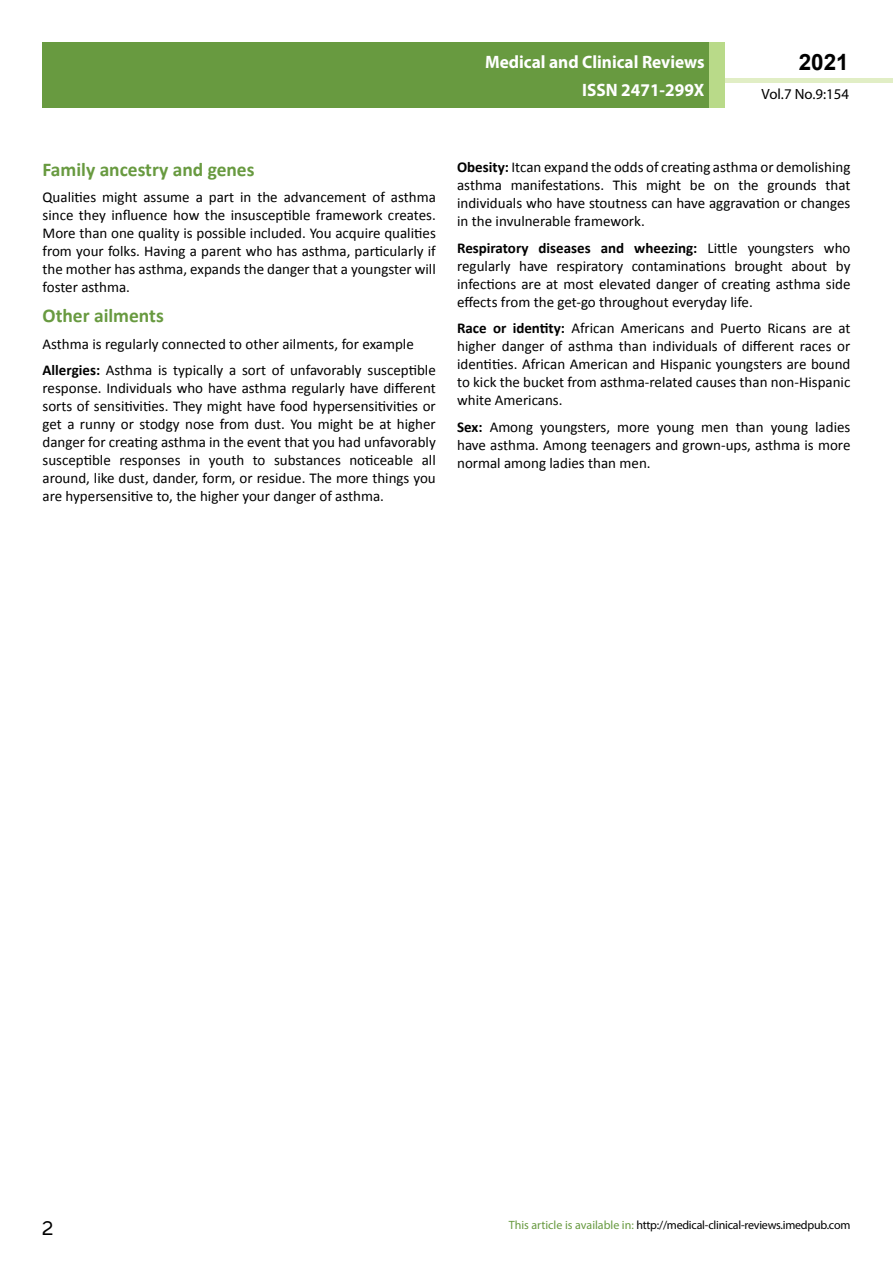
<style>
.page{position:relative;width:893px;height:1263px;background:#fff}
.page>*{position:absolute;margin:0;border:0;box-sizing:border-box;transform-origin:0 0}
.t1{font:25.5px "Tunga";color:#000}
.t2{font:700 22.5px "Arial";color:#000}
.t3{font:700 19.5px "Calibri";color:#689a40}
.t4{font:700 18px/21.6px "Myriad Pro";color:#fff;text-align:right;scale:.96 1}
.t5{font:15px/18px "Calibri";color:#000;text-align:justify}
.t6{font:14.85px "Myriad Pro";color:#000}
.t7{font:12px "Myriad Pro";letter-spacing:-.02em;color:#000}
.s1{font-weight:700}
.s2{color:#689a40}
</style>
<div class="page">
<hr style="left:725px;top:78px;width:168px;height:4px;background:#e1eec5">
<div style="left:43px;top:42px;width:666px;height:66px;background:#689a40"></div>
<div style="left:709px;top:42px;width:16px;height:66px;background:#b9da89"></div>
<p class="t4" style="left:517px;top:53px;width:198px">ARCHIVOS DE MEDICINA<br>ISSN 1698-9465</p>
<h2 class="t2" style="left:799px;top:47px;width:52px">2021</h2>
<p class="t4" style="left:485px;top:47px;width:230px;line-height:28px">Medical and Clinical Reviews<br>ISSN 2471-299X</p>
<p class="t6" style="left:762px;top:84px;width:89px">Vol.7 No.9:154</p>
<h3 class="t3" style="left:43px;top:157px;width:214px">Family ancestry and genes</h3>
<p class="t5" style="left:43px;top:188px;width:395px">Qualities might assume a part in the advancement of asthma since they influence how the insusceptible framework creates.<br>More than one quality is possible included. You acquire qualities from your folks. Having a parent who has asthma, particularly if the mother has asthma, expands the danger that a youngster will foster asthma.</p>
<h3 class="t3" style="left:43px;top:303px;width:123px">Other ailments</h3>
<p class="t5" style="left:43px;top:331px;width:395px;line-height:26.5px">Asthma is regularly connected to other ailments, for example<br><span class="s1">Allergies:</span> Asthma is typically a sort of unfavorably susceptible</p>
<p class="t5" style="left:43px;top:379px;width:395px">response. Individuals who have asthma regularly have different sorts of sensitivities. They might have food hypersensitivities or get a runny or stodgy nose from dust. You might be at higher danger for creating asthma in the event that you had unfavorably susceptible responses in youth to substances noticeable all around, like dust, dander, form, or residue. The more things you are hypersensitive to, the higher your danger of asthma.</p>
<p class="t5" style="left:457px;top:158px;width:395px"><span class="s1">Obesity:</span> Itcan expand the odds of creating asthma or demolishing asthma manifestations. This might be on the grounds that individuals who have stoutness can have aggravation or changes in the invulnerable framework.</p>
<p class="t5" style="left:457px;top:239px;width:395px"><span class="s1">Respiratory diseases and wheezing:</span> Little youngsters who regularly have respiratory contaminations brought about by infections are at most elevated danger of creating asthma side effects from the get-go throughout everyday life.</p>
<p class="t5" style="left:457px;top:319px;width:395px"><span class="s1">Race or identity:</span> African Americans and Puerto Ricans are at higher danger of asthma than individuals of different races or identities. African American and Hispanic youngsters are bound to kick the bucket from asthma-related causes than non-Hispanic white Americans.</p>
<p class="t5" style="left:457px;top:418px;width:395px"><span class="s1">Sex:</span> Among youngsters, more young men than young ladies have asthma. Among teenagers and grown-ups, asthma is more normal among ladies than men.</p>
<h1 class="t1" style="left:42px;top:1211px;width:13px">2</h1>
<p class="t7" style="left:509px;top:1218px;width:343px"><span class="s2">This article is available in:</span> http://medical-clinical-reviews.imedpub.com</p>
</div>
